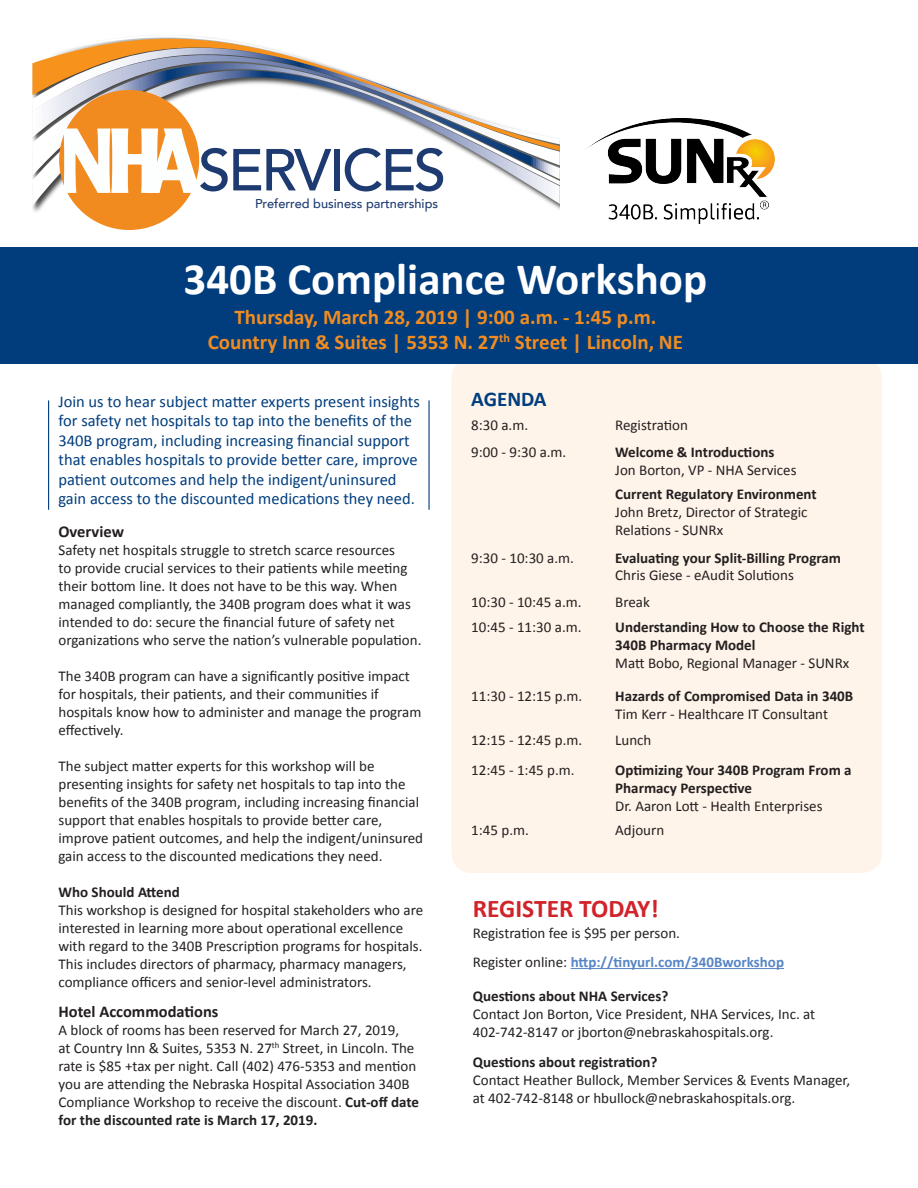
<style>
.page{position:relative;width:918px;height:1188px;background:#fff}
.page>*{position:absolute;margin:0;border:0;box-sizing:border-box;transform-origin:0 0}
.t1{font:500 58.5px "Avenir";letter-spacing:-.045em;color:#1d3b71}
.t2{font:700 45px "Calibri";color:#fff}
.t3{font:700 25.5px "Calibri";color:#d1232a}
.t4{font:700 21px "Calibri";color:#f18c20}
.t5{font:700 21px "Calibri";color:#013d7d}
.t6{font:16.5px/19.5px "Calibri";color:#013d7d}
.t7{font:700 16.5px "Calibri";color:#231f20}
.t8{font:15px/18px "Calibri";color:#231f20}
.t9{font:700 15px/18px "Calibri";color:#231f20}
.t10{font:500 12.75px "Avenir";color:#1d3b71}
.s1{font-weight:700}
.s2{font-weight:400}
.s3{font-weight:700;color:#5786c5}
</style>
<div class="page">
<div style="left:451px;top:358px;width:431px;height:515px;background:#fef4e9;border-radius:20px"></div>
<div style="left:0;top:247px;width:918px;height:117px;background:#013d7d"></div>
<svg style="left:33px;top:185px;width:527px;height:21px"></svg>
<svg style="left:50px;top:179px;width:510px;height:6px"></svg>
<svg style="left:32px;top:165px;width:528px;height:14px"></svg>
<svg style="left:42px;top:151px;width:518px;height:14px"></svg>
<svg style="left:32px;top:36px;width:528px;height:115px"></svg>
<div style="left:59px;top:90px;width:140px;height:140px;background:#f18b20;border-radius:50%"></div>
<svg style="left:63px;top:129px;width:138px;height:64px"></svg>
<hr style="left:571px;top:968px;width:213px;height:1px;background:#5786c5">
<img style="left:585px;top:119px;width:190px;height:104px">
<hr style="left:48px;top:400px;width:1px;height:110px;background:#013d7d">
<hr style="left:428px;top:400px;width:2px;height:110px;background:#013d7d">
<p class="t1" style="left:198px;top:119px;width:250px">SERVICES</p>
<p class="t10" style="left:255px;top:192px;width:185px">Preferred business partnerships</p>
<p class="t2" style="left:184px;top:250px;width:525px">340B Compliance Workshop</p>
<p class="t4" style="left:234px;top:304px;width:423px">Thursday, March 28, 2019 | 9:00 a.m. - 1:45 p.m.</p>
<p class="t4" style="left:208px;top:329px;width:477px">Country Inn &amp; Suites | 5353 N. 27<sup>th</sup> Street | Lincoln, NE</p>
<p class="t6" style="left:58px;top:392px;width:363px">Join us to hear subject matter experts present insights for safety net hospitals to tap into the benefits of the 340B program, including increasing financial support that enables hospitals to provide better care, improve patient outcomes and help the indigent/uninsured gain access to the discounted medications they need.</p>
<p class="t7" style="left:58px;top:521px;width:67px">Overview</p>
<p class="t8" style="left:58px;top:541px;width:365px">Safety net hospitals struggle to stretch scarce resources<br>to provide crucial services to their patients while meeting their bottom line. It does not have to be this way. When managed compliantly, the 340B program does what it was intended to do: secure the financial future of safety net organizations who serve the nation’s vulnerable population.</p>
<p class="t8" style="left:58px;top:667px;width:364px">The 340B program can have a significantly positive impact for hospitals, their patients, and their communities if hospitals know how to administer and manage the program effectively.</p>
<p class="t8" style="left:58px;top:757px;width:366px">The subject matter experts for this workshop will be presenting insights for safety net hospitals to tap into the benefits of the 340B program, including increasing financial support that enables hospitals to provide better care, improve patient outcomes, and help the indigent/uninsured gain access to the discounted medications they need.</p>
<p class="t9" style="left:58px;top:883px;width:123px">Who Should Attend</p>
<p class="t8" style="left:58px;top:901px;width:366px">This workshop is designed for hospital stakeholders who are interested in learning more about operational excellence with regard to the 340B Prescription programs for hospitals.<br>This includes directors of pharmacy, pharmacy managers, compliance officers and senior-level administrators.</p>
<p class="t7" style="left:58px;top:1001px;width:162px">Hotel Accommodations</p>
<p class="t8" style="left:58px;top:1021px;width:362px">A block of rooms has been reserved for March 27, 2019,<br>at Country Inn &amp; Suites, 5353 N. 27<sup>th</sup> Street, in Lincoln. The rate is $85 +tax per night. Call (402) 476-5353 and mention you are attending the Nebraska Hospital Association 340B Compliance Workshop to receive the discount. <span class="s1">Cut-off date for the discounted rate is March 17, 2019.</span></p>
<p class="t5" style="left:471px;top:385px;width:77px">AGENDA</p>
<p class="t8" style="left:471px;top:416px;width:58px">8:30 a.m.</p>
<p class="t8" style="left:615px;top:416px;width:74px">Registration</p>
<p class="t8" style="left:471px;top:443px;width:97px">9:00 - 9:30 a.m.</p>
<p class="t8" style="left:615px;top:443px;width:183px"><span class="s1">Welcome &amp; Introductions<br></span>Jon Borton, VP - NHA Services</p>
<p class="t9" style="left:615px;top:485px;width:203px">Current Regulatory Environment</p>
<p class="t8" style="left:615px;top:503px;width:194px">John Bretz, Director of Strategic<br>Relations - SUNRx</p>
<p class="t8" style="left:471px;top:549px;width:104px">9:30 - 10:30 a.m.</p>
<p class="t9" style="left:615px;top:550px;width:227px;line-height:16.5px">Evaluating your Split-Billing Program<br><span class="s2">Chris Giese - eAudit Solutions</span></p>
<p class="t8" style="left:471px;top:593px;width:112px">10:30 - 10:45 a.m.</p>
<p class="t8" style="left:615px;top:593px;width:36px">Break</p>
<p class="t8" style="left:471px;top:618px;width:112px">10:45 - 11:30 a.m.</p>
<p class="t9" style="left:615px;top:618px;width:251px">Understanding How to Choose the Right<br>340B Pharmacy Model<br><span class="s2">Matt Bobo, Regional Manager - SUNRx</span></p>
<p class="t8" style="left:471px;top:687px;width:113px">11:30 - 12:15 p.m.</p>
<p class="t9" style="left:615px;top:687px;width:240px">Hazards of Compromised Data in 340B</p>
<p class="t8" style="left:615px;top:705px;width:214px">Tim Kerr - Healthcare IT Consultant</p>
<p class="t8" style="left:471px;top:731px;width:113px">12:15 - 12:45 p.m.</p>
<p class="t8" style="left:615px;top:731px;width:38px">Lunch</p>
<p class="t8" style="left:471px;top:761px;width:105px">12:45 - 1:45 p.m.</p>
<p class="t9" style="left:615px;top:761px;width:238px">Optimizing Your 340B Program From a<br>Pharmacy Perspective</p>
<p class="t8" style="left:615px;top:797px;width:209px">Dr. Aaron Lott - Health Enterprises</p>
<p class="t8" style="left:471px;top:821px;width:59px">1:45 p.m.</p>
<p class="t8" style="left:615px;top:821px;width:51px">Adjourn</p>
<p class="t3" style="left:473px;top:893px;width:188px">REGISTER TODAY!</p>
<p class="t8" style="left:473px;top:919px;width:313px;line-height:28.3px">Registration fee is $95 per person.<br>Register online: <span class="s3">http://tinyurl.com/340Bworkshop</span></p>
<p class="t9" style="left:473px;top:987px;width:197px">Questions about NHA Services?</p>
<p class="t8" style="left:473px;top:1005px;width:344px">Contact Jon Borton, Vice President, NHA Services, Inc. at<br>402-742-8147 or jborton@nebraskahospitals.org.</p>
<p class="t8" style="left:473px;top:1053px;width:379px"><span class="s1">Questions about registration?<br></span>Contact Heather Bullock, Member Services &amp; Events Manager, at 402-742-8148 or hbullock@nebraskahospitals.org.</p>
</div>
